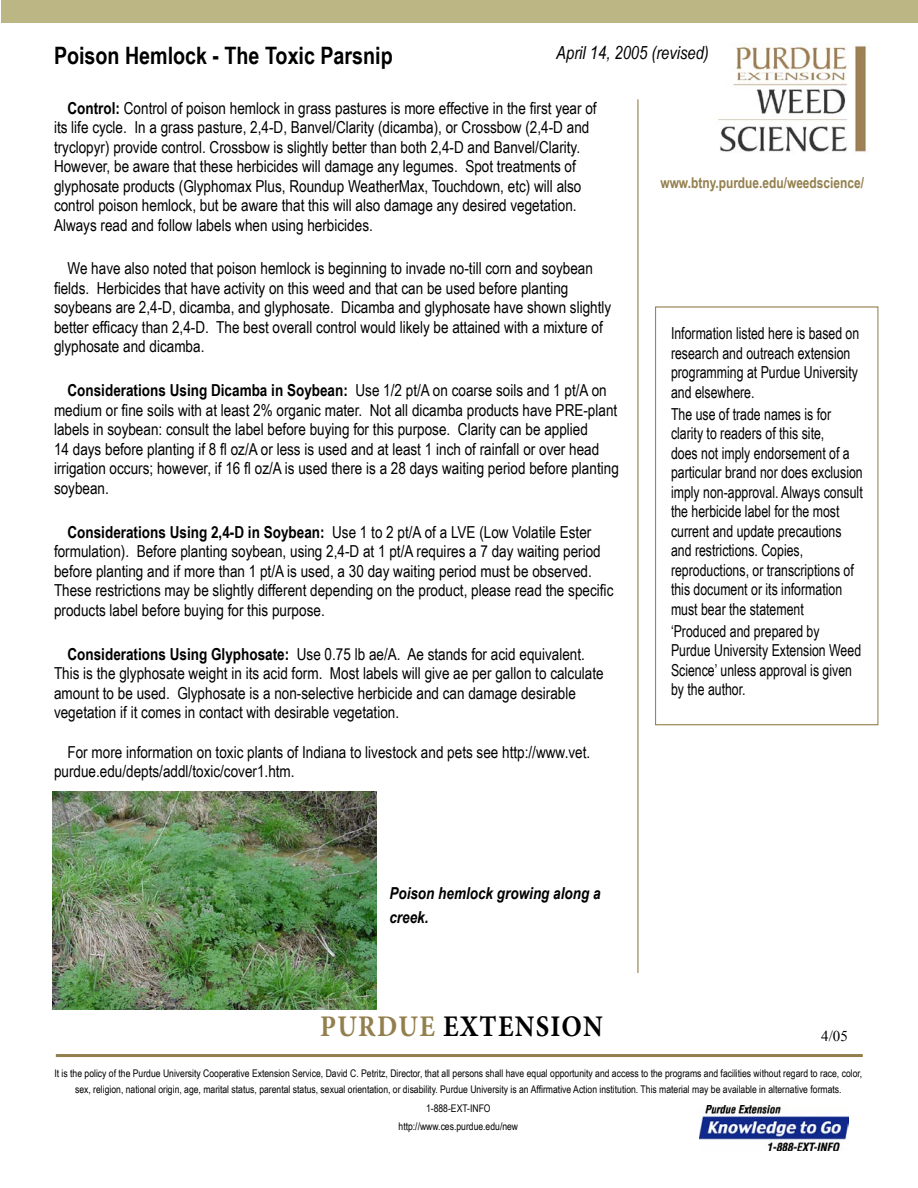
<style>
.page{position:relative;width:918px;height:1188px;background:#fff}
.page>*{position:absolute;margin:0;border:0;box-sizing:border-box;transform-origin:0 0}
.t1{font:700 30px "Minion Pro";letter-spacing:.05em;color:#000;scale:.89 1}
.Subhead_1{font:700 24px "Arial Narrow";color:#000}
.Subhead_1-2{font:italic 18px "Arial Narrow";color:#000}
.Body_Text{font:16.5px/19.5px "Arial Narrow";color:#000}
.Body_Text-2{font:16.5px/19.5px "Arial Narrow";color:#000;scale:.91 1}
.Subhead_2{font:italic 700 16.5px/24px "Arial Narrow";color:#000}
.Subhead_1-3{font:700 15px "Arial Narrow";color:#937f4d}
.t2{font:15px "Times New Roman";color:#000}
.t3{font:10.5px/16.5px "Arial Narrow";color:#000;text-align:center}
.s1{font-weight:700}
.s2{color:#937f4d}
</style>
<div class="page">
<img style="left:717px;top:45px;width:150px;height:107px">
<hr style="left:56px;top:1054px;width:807px;height:3px;background:#937f4d">
<div style="left:1px;top:0;width:917px;height:23px;background:#bcb584"></div>
<hr style="left:637px;top:99px;width:2px;height:874px;background:#937f4d">
<img style="left:700px;top:1106px;width:149px;height:45px">
<div style="left:655px;top:306px;width:223px;height:419px;border:1px solid #937f4d"></div>
<img style="left:53px;top:791px;width:324px;height:219px">
<p class="Subhead_1" style="left:54px;top:37px;width:340px">Poison Hemlock - The Toxic Parsnip</p>
<p class="Subhead_1-2" style="left:556px;top:40px;width:154px">April 14, 2005 (revised)</p>
<p class="Body_Text" style="left:54px;top:97px;width:544px;text-indent:14px"><span class="s1">Control:</span> Control of poison hemlock in grass pastures is more effective in the first year of its life cycle. In a grass pasture, 2,4-D, Banvel/Clarity (dicamba), or Crossbow (2,4-D and tryclopyr) provide control. Crossbow is slightly better than both 2,4-D and Banvel/Clarity.<br>However, be aware that these herbicides will damage any legumes. Spot treatments of glyphosate products (Glyphomax Plus, Roundup WeatherMax, Touchdown, etc) will also control poison hemlock, but be aware that this will also damage any desired vegetation.<br>Always read and follow labels when using herbicides.</p>
<p class="Body_Text" style="left:54px;top:258px;width:559px;text-indent:14px">We have also noted that poison hemlock is beginning to invade no-till corn and soybean fields. Herbicides that have activity on this weed and that can be used before planting soybeans are 2,4-D, dicamba, and glyphosate. Dicamba and glyphosate have shown slightly better efficacy than 2,4-D. The best overall control would likely be attained with a mixture of glyphosate and dicamba.</p>
<p class="Body_Text" style="left:54px;top:380px;width:566px;text-indent:14px"><span class="s1">Considerations Using Dicamba in Soybean:</span> Use 1/2 pt/A on coarse soils and 1 pt/A on medium or fine soils with at least 2% organic mater. Not all dicamba products have PRE-plant labels in soybean: consult the label before buying for this purpose. Clarity can be applied<br>14 days before planting if 8 fl oz/A or less is used and at least 1 inch of rainfall or over head irrigation occurs; however, if 16 fl oz/A is used there is a 28 days waiting period before planting soybean.</p>
<p class="Body_Text" style="left:54px;top:522px;width:561px;text-indent:14px"><span class="s1">Considerations Using 2,4-D in Soybean:</span> Use 1 to 2 pt/A of a LVE (Low Volatile Ester formulation). Before planting soybean, using 2,4-D at 1 pt/A requires a 7 day waiting period before planting and if more than 1 pt/A is used, a 30 day waiting period must be observed.<br>These restrictions may be slightly different depending on the product, please read the specific products label before buying for this purpose.</p>
<p class="Body_Text" style="left:54px;top:643px;width:551px;text-indent:14px"><span class="s1">Considerations Using Glyphosate:</span> Use 0.75 lb ae/A. Ae stands for acid equivalent.<br>This is the glyphosate weight in its acid form. Most labels will give ae per gallon to calculate amount to be used. Glyphosate is a non-selective herbicide and can damage desirable vegetation if it comes in contact with desirable vegetation.</p>
<p class="Body_Text" style="left:54px;top:742px;width:538px;text-indent:14px">For more information on toxic plants of Indiana to livestock and pets see http://www.vet. purdue.edu/depts/addl/toxic/cover1.htm.</p>
<p class="Subhead_1-3" style="left:660px;top:171px;width:205px">www.btny.purdue.edu/weedscience/</p>
<p class="Body_Text-2" style="left:671px;top:323px;width:208px">Information listed here is based on research and outreach extension programming at Purdue University and elsewhere.</p>
<p class="Body_Text-2" style="left:671px;top:404px;width:212px">The use of trade names is for clarity to readers of this site,<br>does not imply endorsement of a particular brand nor does exclusion imply non-approval. Always consult the herbicide label for the most current and update precautions and restrictions. Copies, reproductions, or transcriptions of this document or its information must bear the statement</p>
<p class="Body_Text-2" style="left:671px;top:621px;width:210px">‘Produced and prepared by<br>Purdue University Extension Weed<br>Science’ unless approval is given by the author.</p>
<p class="Subhead_2" style="left:389px;top:881px;width:213px">Poison hemlock growing along a creek.</p>
<p class="t1" style="left:320px;top:1009px;width:319px"><span class="s2">PURDUE</span> EXTENSION</p>
<p class="t2" style="left:821px;top:1026px;width:28px">4/05</p>
<p class="t3" style="left:54px;top:1064px;width:809px">It is the policy of the Purdue University Cooperative Extension Service, David C. Petritz, Director, that all persons shall have equal opportunity and access to the programs and facilities without regard to race, color, sex, religion, national origin, age, marital status, parental status, sexual orientation, or disability. Purdue University is an Affirmative Action institution. This material may be available in alternative formats.</p>
<p class="t3" style="left:426px;top:1099px;width:66px">1-888-EXT-INFO</p>
<p class="t3" style="left:399px;top:1117px;width:121px">http://www.ces.purdue.edu/new</p>
</div>
